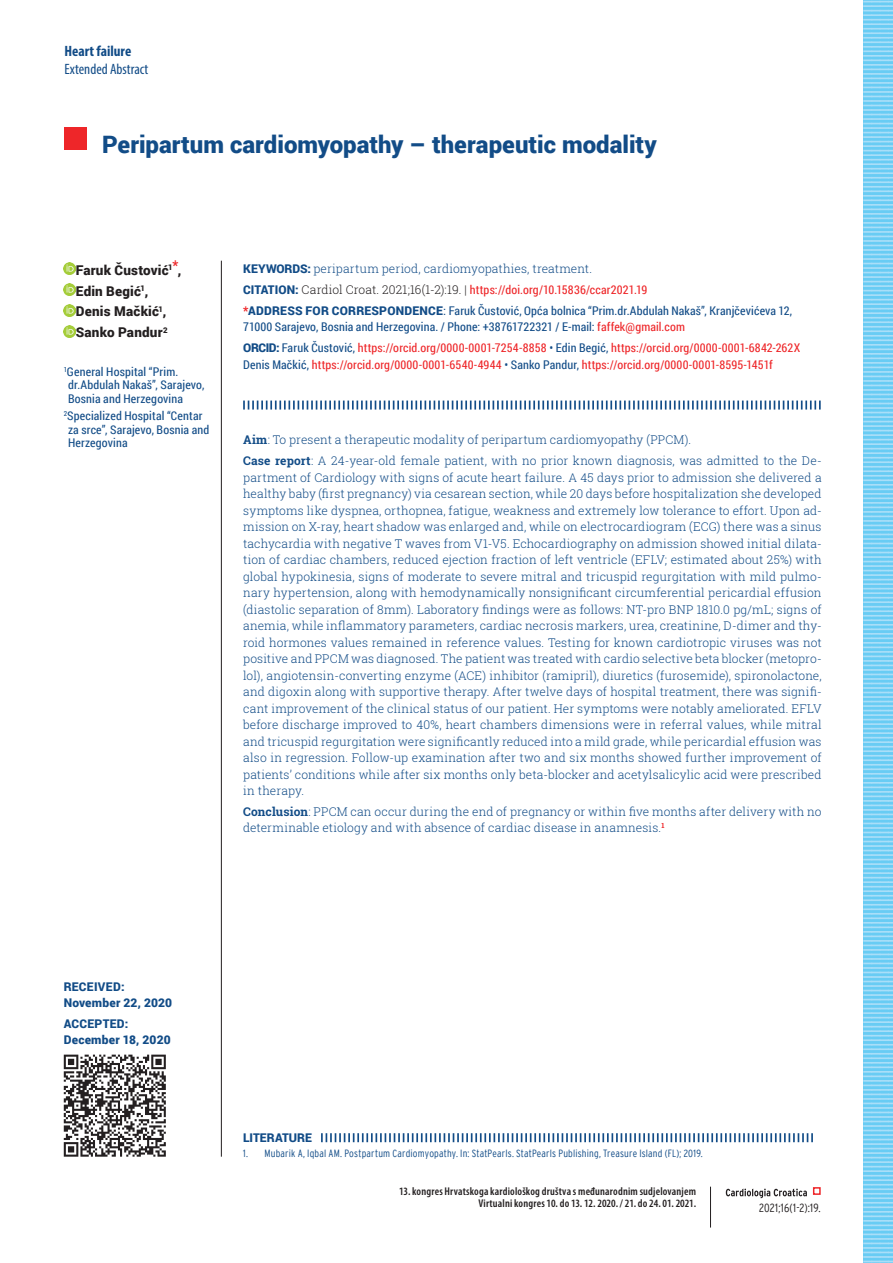
<style>
.page{position:relative;width:893px;height:1263px;background:#fff}
.page>*{position:absolute;margin:0;border:0;box-sizing:border-box;transform-origin:0 0}
.t1{font:900 24px "Roboto";color:#124c87}
.t2{font:condensed 15px "Myriad Pro";color:#124c87}
.t3{font:700 condensed 15px "Myriad Pro";color:#124c87}
.t4{font:900 13.5px/20.7px "Roboto";letter-spacing:.015em;color:#231f20}
.t5{font:300 12px/16.5px "Roboto Slab";letter-spacing:.01em;color:#124c87}
.t6{font:12px/16.5px "Roboto Condensed";letter-spacing:.015em;color:#ee2629}
.t7{font:12px/13.5px "Roboto Condensed";letter-spacing:.01em;color:#124c87}
.t8{font:900 12px/16.5px "Roboto";letter-spacing:.015em;color:#124c87}
.t9{font:300 condensed 12px "Interstate";letter-spacing:.015em;color:#231f20}
.t10{font:600 condensed 11.25px/12px "Myriad Pro";letter-spacing:.015em;color:#231f20;text-align:right}
.t11{font:300 condensed 10.5px "Interstate";letter-spacing:.02em;color:#124c87}
.s1{font-family:"Roboto";font-weight:900}
.s2{font-family:"Roboto";font-weight:900;color:#124c87}
.s3{font-family:"Roboto Slab";font-weight:300;color:#231f20}
.s4{color:#ee2629}
.s5{font-family:"Roboto"}
.s6{color:#124c87}
.s7{font-weight:700}
</style>
<div class="page">
<svg style="left:726px;top:1188px;width:81px;height:10px"></svg>
<div style="left:813px;top:1187px;width:8px;height:8px;border:2px solid #ee2629"></div>
<hr style="left:710px;top:1187px;width:1px;height:40px;background:#231f20">
<div style="left:65px;top:128px;width:22px;height:22px;background:#ee2629"></div>
<svg style="left:64px;top:263px;width:12px;height:12px"></svg>
<svg style="left:64px;top:284px;width:12px;height:12px"></svg>
<svg style="left:64px;top:304px;width:12px;height:12px"></svg>
<svg style="left:64px;top:325px;width:12px;height:12px"></svg>
<hr style="left:221px;top:261px;width:1px;height:896px;background:#231f20">
<svg style="left:243px;top:401px;width:578px;height:9px"></svg>
<svg style="left:863px;top:0;width:30px;height:1263px;background:#7fd2f5"></svg>
<svg style="left:321px;top:1133px;width:492px;height:9px"></svg>
<svg style="left:64px;top:1054px;width:102px;height:103px"></svg>
<p class="t3" style="left:65px;top:42px;width:68px">Heart failure</p>
<p class="t2" style="left:65px;top:60px;width:85px">Extended Abstract</p>
<h1 class="t1" style="left:102px;top:127px;width:556px">Peripartum cardiomyopathy – therapeutic modality</h1>
<p class="t4" style="left:76px;top:259px;width:107px">Faruk Čustović<sup>1</sup><sup>*</sup>,<br>Edin Begić<sup>1</sup>,<br>Denis Mačkić<sup>1</sup>,<br>Sanko Pandur<sup>2</sup></p>
<p class="t7" style="left:68px;top:364px;width:138px;text-indent:-4px"><sup>1</sup>General Hospital “Prim. dr.Abdulah Nakaš”, Sarajevo,<br>Bosnia and Herzegovina</p>
<p class="t7" style="left:68px;top:409px;width:143px;text-indent:-4px"><sup>2</sup>Specialized Hospital “Centar za srce”, Sarajevo, Bosnia and<br>Herzegovina</p>
<p class="t5" style="left:243px;top:260px;width:350px"><span class="s1">KEYWORDS:</span> peripartum period, cardiomyopathies, treatment.</p>
<p class="t6" style="left:243px;top:281px;width:406px"><span class="s2">CITATION:</span> <span class="s3">Cardiol Croat. 2021;16(1-2):19. |</span> https://doi.org/10.15836/ccar2021.19</p>
<p class="t8" style="left:243px;top:302px;width:22px"><span class="s4">*</span>Address</p>
<p class="t8" style="left:306px;top:302px;width:36px">for correspondence</p>
<p class="t7" style="left:243px;top:302px;width:551px;line-height:16.5px;text-indent:200px"><span class="s5">:</span> Faruk Čustović, Opća bolnica “Prim.dr.Abdulah Nakaš”, Kranjčevićeva 12,<br>71000 Sarajevo, Bosnia and Herzegovina. / Phone: +38761722321 / E-mail: <span class="s4">faffek@gmail.com</span></p>
<p class="t6" style="left:243px;top:339px;width:559px"><span class="s2">ORCID:</span> <span class="s6">Faruk Čustović,</span> https://orcid.org/0000-0001-7254-8858 <span class="s6">• Edin Begić,</span> https://orcid.org/0000-0001-6842-262X<br><span class="s6">Denis Mačkić,</span> https://orcid.org/0000-0001-6540-4944 <span class="s6">• Sanko Pandur,</span> https://orcid.org/0000-0001-8595-1451f</p>
<p class="t5" style="left:243px;top:429px;width:580px;line-height:20.7px"><span class="s7">Aim</span>: To present a therapeutic modality of peripartum cardiomyopathy (PPCM).<br><span class="s7">Case report</span>: A 24-year-old female patient, with no prior known diagnosis, was admitted to the De-</p>
<p class="t5" style="left:243px;top:469px;width:580px;text-align:justify">partment of Cardiology with signs of acute heart failure. A 45 days prior to admission she delivered a healthy baby (first pregnancy) via cesarean section, while 20 days before hospitalization she developed symptoms like dyspnea, orthopnea, fatigue, weakness and extremely low tolerance to effort. Upon ad&shy;mission on X-ray, heart shadow was enlarged and, while on electrocardiogram (ECG) there was a sinus tachycardia with negative T waves from V1-V5. Echocardiography on admission showed initial dilata&shy;tion of cardiac chambers, reduced ejection fraction of left ventricle (EFLV; estimated about 25%) with global hypokinesia, signs of moderate to severe mitral and tricuspid regurgitation with mild pulmo&shy;nary hypertension, along with hemodynamically nonsignificant circumferential pericardial effusion (diastolic separation of 8mm). Laboratory findings were as follows: NT-pro BNP 1810.0 pg/mL; signs of anemia, while inflammatory parameters, cardiac necrosis markers, urea, creatinine, D-dimer and thy&shy;roid hormones values remained in reference values. Testing for known cardiotropic viruses was not positive and PPCM was diagnosed. The patient was treated with cardio selective beta blocker (metopro&shy;lol), angiotensin-converting enzyme (ACE) inhibitor (ramipril), diuretics (furosemide), spironolactone, and digoxin along with supportive therapy. After twelve days of hospital treatment, there was signifi&shy;cant improvement of the clinical status of our patient. Her symptoms were notably ameliorated. EFLV before discharge improved to 40%, heart chambers dimensions were in referral values, while mitral and tricuspid regurgitation were significantly reduced into a mild grade, while pericardial effusion was also in regression. Follow-up examination after two and six months showed further improvement of patients’ conditions while after six months only beta-blocker and acetylsalicylic acid were prescribed in therapy.</p>
<p class="t5" style="left:243px;top:803px;width:580px"><span class="s7">Conclusion</span>: PPCM can occur during the end of pregnancy or within five months after delivery with no determinable etiology and with absence of cardiac disease in anamnesis.<sup>1</sup></p>
<p class="t8" style="left:64px;top:978px;width:16px">Recei</p>
<p class="t8" style="left:64px;top:978px;width:110px;text-indent:34px">ved:<br>November 22, 2020</p>
<p class="t8" style="left:64px;top:1015px;width:17px">Accepted</p>
<p class="t8" style="left:64px;top:1015px;width:108px;text-indent:61px">:<br>December 18, 2020</p>
<p class="t8" style="left:243px;top:1129px;width:70px">LITERATURE</p>
<p class="t11" style="left:243px;top:1147px;width:461px">1. Mubarik A, Iqbal AM. Postpartum Cardiomyopathy. In: StatPearls. StatPearls Publishing, Treasure Island (FL); 2019.</p>
<p class="t10" style="left:399px;top:1185px;width:298px">13. kongres Hrvatskoga kardiološkog društva s međunarodnim sudjelovanjem<br>Virtualni kongres 10. do 13. 12. 2020. / 21. do 24. 01. 2021.</p>
<p class="t9" style="left:759px;top:1201px;width:63px">2021;16(1-2):19.</p>
</div>
